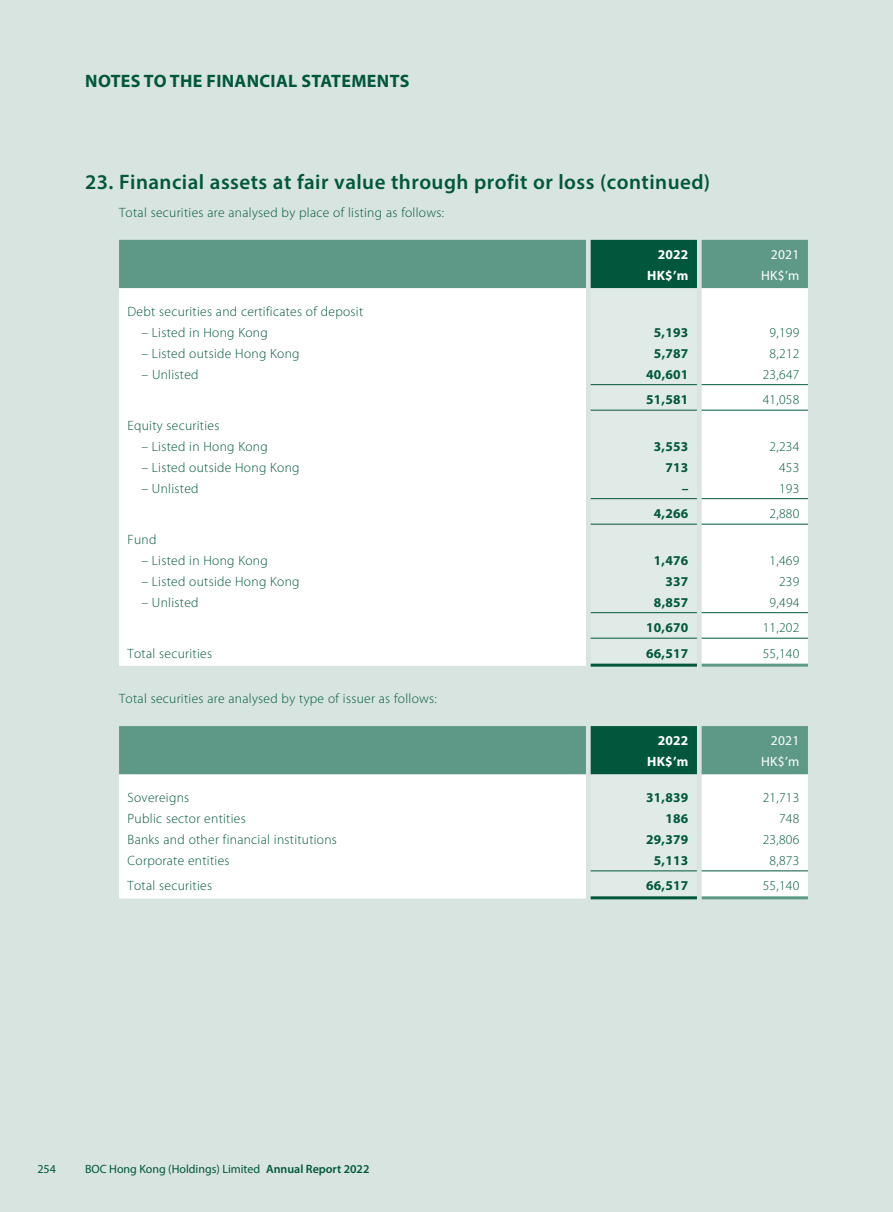
<style>
.page{position:relative;width:893px;height:1212px;background:#d7e4e0}
.page>*{position:absolute;margin:0;border:0;box-sizing:border-box;transform-origin:0 0}
.t1{font:600 21px "Myriad Pro";letter-spacing:.02em;color:#00573c}
.t2{font:700 18px "Myriad Pro";letter-spacing:.02em;color:#00573c}
.t3{font:300 13.5px "Myriad Pro";letter-spacing:.02em;color:#00573c}
.t4{font:700 13.5px "Myriad Pro";letter-spacing:.02em;color:#00573c}
.t5{font:700 13.5px "Myriad Pro";letter-spacing:.02em;color:#fff}
.t6{font:13.5px "Myriad Pro";letter-spacing:.02em;color:#fff}
.t7{font:12px "Myriad Pro";color:#00573c}
.s1{font-weight:600}
</style>
<div class="page">
<svg style="left:119px;top:240px;width:689px;height:426px;background:#e6efec"></svg>
<hr style="left:591px;top:384px;width:106px;height:1px;background:#00573c">
<hr style="left:702px;top:384px;width:106px;height:1px;background:#00573c">
<hr style="left:591px;top:410px;width:106px;height:1px;background:#00573c">
<hr style="left:702px;top:410px;width:106px;height:1px;background:#00573c">
<hr style="left:591px;top:498px;width:106px;height:1px;background:#00573c">
<hr style="left:702px;top:498px;width:106px;height:1px;background:#00573c">
<hr style="left:591px;top:524px;width:106px;height:1px;background:#00573c">
<hr style="left:702px;top:524px;width:106px;height:1px;background:#00573c">
<hr style="left:591px;top:612px;width:106px;height:1px;background:#00573c">
<hr style="left:702px;top:612px;width:106px;height:1px;background:#00573c">
<hr style="left:591px;top:638px;width:106px;height:1px;background:#00573c">
<hr style="left:702px;top:638px;width:106px;height:1px;background:#00573c">
<hr style="left:591px;top:664px;width:106px;height:3px;background:#00573c">
<hr style="left:702px;top:664px;width:106px;height:3px;background:#5e9988">
<svg style="left:119px;top:726px;width:689px;height:172px;background:#caddd7"></svg>
<hr style="left:591px;top:870px;width:106px;height:1px;background:#00573c">
<hr style="left:702px;top:870px;width:106px;height:1px;background:#00573c">
<hr style="left:591px;top:896px;width:106px;height:3px;background:#00573c">
<hr style="left:702px;top:896px;width:106px;height:3px;background:#5e9988">
<h2 class="t2" style="left:85px;top:70px;width:326px">NOTES TO THE FINANCIAL STATEMENTS</h2>
<h1 class="t1" style="left:85px;top:168px;width:627px">23. Financial assets at fair value through profit or loss (continued)</h1>
<p class="t3" style="left:119px;top:205px;width:327px">Total securities are analysed by place of listing as follows:</p>
<p class="t5" style="left:658px;top:246px;width:32px">2022</p>
<p class="t6" style="left:771px;top:246px;width:30px">2021</p>
<p class="t5" style="left:647px;top:267px;width:43px">HK$’m</p>
<p class="t6" style="left:761px;top:267px;width:40px">HK$’m</p>
<p class="t3" style="left:128px;top:304px;width:237px">Debt securities and certificates of deposit</p>
<p class="t3" style="left:141px;top:325px;width:128px">– Listed in Hong Kong</p>
<p class="t4" style="left:654px;top:323px;width:36px">5,193</p>
<p class="t3" style="left:770px;top:325px;width:31px">9,199</p>
<p class="t3" style="left:141px;top:346px;width:160px">– Listed outside Hong Kong</p>
<p class="t4" style="left:654px;top:344px;width:36px">5,787</p>
<p class="t3" style="left:770px;top:346px;width:31px">8,212</p>
<p class="t3" style="left:141px;top:367px;width:59px">– Unlisted</p>
<p class="t4" style="left:646px;top:365px;width:44px">40,601</p>
<p class="t3" style="left:763px;top:367px;width:38px">23,647</p>
<p class="t4" style="left:646px;top:391px;width:44px">51,581</p>
<p class="t3" style="left:763px;top:392px;width:38px">41,058</p>
<p class="t3" style="left:128px;top:418px;width:93px">Equity securities</p>
<p class="t3" style="left:141px;top:439px;width:128px">– Listed in Hong Kong</p>
<p class="t4" style="left:654px;top:437px;width:36px">3,553</p>
<p class="t3" style="left:769px;top:439px;width:31px">2,234</p>
<p class="t3" style="left:141px;top:460px;width:160px">– Listed outside Hong Kong</p>
<p class="t4" style="left:665px;top:458px;width:25px">713</p>
<p class="t3" style="left:779px;top:460px;width:22px">453</p>
<p class="t3" style="left:141px;top:481px;width:59px">– Unlisted</p>
<p class="t4" style="left:682px;top:479px;width:8px">–</p>
<p class="t3" style="left:779px;top:481px;width:22px">193</p>
<p class="t4" style="left:654px;top:505px;width:36px">4,266</p>
<p class="t3" style="left:769px;top:506px;width:31px">2,880</p>
<p class="t3" style="left:128px;top:532px;width:30px">Fund</p>
<p class="t3" style="left:141px;top:553px;width:128px">– Listed in Hong Kong</p>
<p class="t4" style="left:654px;top:551px;width:36px">1,476</p>
<p class="t3" style="left:769px;top:553px;width:31px">1,469</p>
<p class="t3" style="left:141px;top:574px;width:160px">– Listed outside Hong Kong</p>
<p class="t4" style="left:665px;top:572px;width:25px">337</p>
<p class="t3" style="left:779px;top:574px;width:22px">239</p>
<p class="t3" style="left:141px;top:595px;width:59px">– Unlisted</p>
<p class="t4" style="left:654px;top:593px;width:36px">8,857</p>
<p class="t3" style="left:770px;top:595px;width:31px">9,494</p>
<p class="t4" style="left:646px;top:619px;width:44px">10,670</p>
<p class="t3" style="left:763px;top:620px;width:38px">11,202</p>
<p class="t3" style="left:128px;top:646px;width:86px">Total securities</p>
<p class="t4" style="left:646px;top:644px;width:44px">66,517</p>
<p class="t3" style="left:763px;top:646px;width:38px">55,140</p>
<p class="t3" style="left:119px;top:691px;width:319px">Total securities are analysed by type of issuer as follows:</p>
<p class="t5" style="left:658px;top:732px;width:32px">2022</p>
<p class="t6" style="left:771px;top:732px;width:30px">2021</p>
<p class="t5" style="left:647px;top:753px;width:43px">HK$’m</p>
<p class="t6" style="left:761px;top:753px;width:40px">HK$’m</p>
<p class="t3" style="left:128px;top:790px;width:63px">Sovereigns</p>
<p class="t4" style="left:646px;top:788px;width:44px">31,839</p>
<p class="t3" style="left:763px;top:790px;width:38px">21,713</p>
<p class="t3" style="left:128px;top:811px;width:120px">Public sector entities</p>
<p class="t4" style="left:665px;top:809px;width:25px">186</p>
<p class="t3" style="left:779px;top:811px;width:22px">748</p>
<p class="t3" style="left:128px;top:832px;width:211px">Banks and other financial institutions</p>
<p class="t4" style="left:646px;top:830px;width:44px">29,379</p>
<p class="t3" style="left:763px;top:832px;width:38px">23,806</p>
<p class="t3" style="left:128px;top:853px;width:103px">Corporate entities</p>
<p class="t4" style="left:654px;top:851px;width:36px">5,113</p>
<p class="t3" style="left:770px;top:853px;width:31px">8,873</p>
<p class="t3" style="left:128px;top:878px;width:86px">Total securities</p>
<p class="t4" style="left:646px;top:877px;width:44px">66,517</p>
<p class="t3" style="left:763px;top:878px;width:38px">55,140</p>
<p class="t7" style="left:37px;top:1161px;width:20px">254</p>
<p class="t7" style="left:85px;top:1161px;width:286px">BOC Hong Kong (Holdings) Limited <span class="s1">Annual Report 2022</span></p>
</div>
